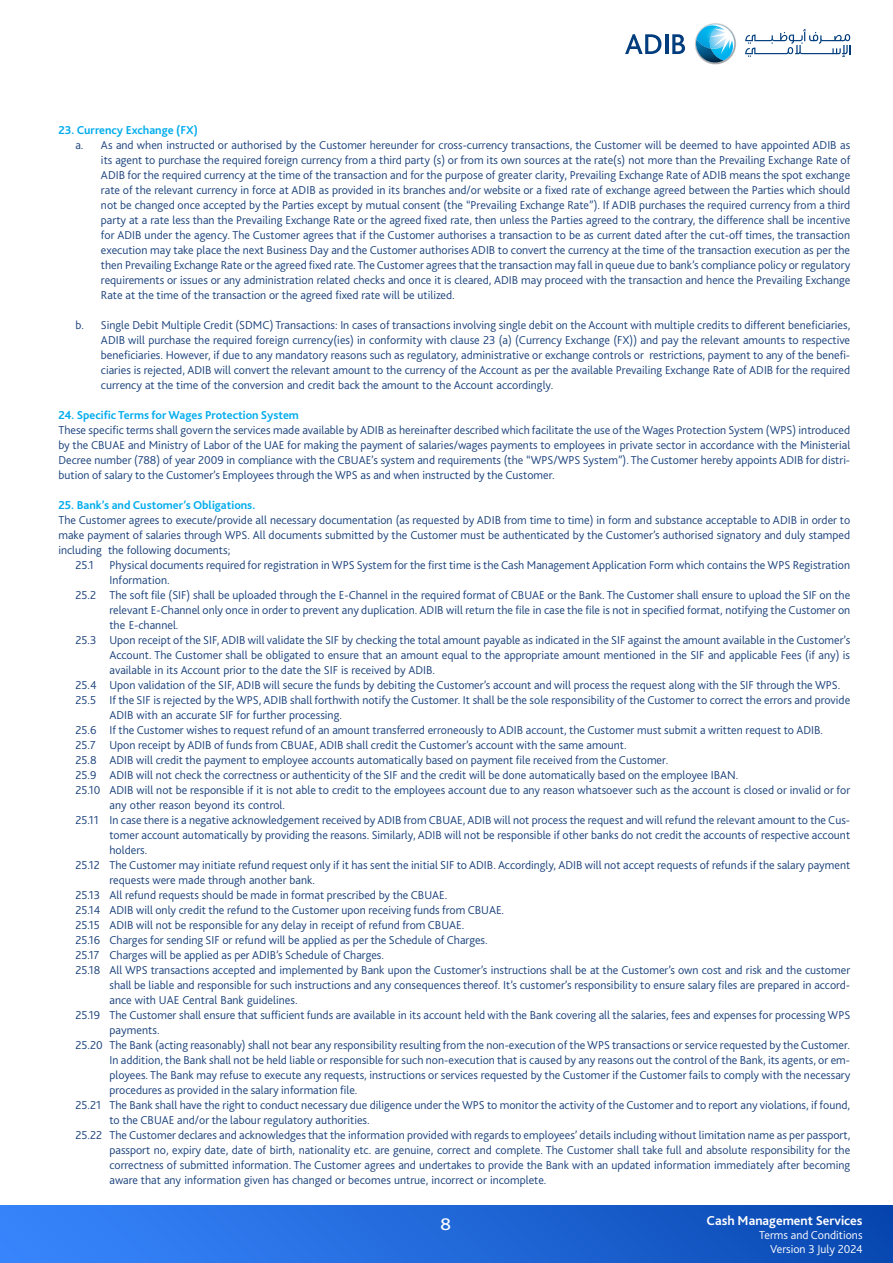
<style>
.page{position:relative;width:893px;height:1263px;background:#fff}
.page>*{position:absolute;margin:0;border:0;box-sizing:border-box;transform-origin:0 0}
.t1{font:17.7px "Bliss 2";color:#fff;scale:1.13 1}
.t2{font:700 13.5px "Bliss 2";color:#fff}
.t3{font:300 12px/15px "Bliss 2";color:#19407a;text-align:justify}
.t4{font:700 12px "Bliss 2";color:#00aced}
.t5{font:300 12px/14.4px "Bliss 2";color:#fff;text-align:right}
</style>
<div class="page">
<div style="left:0;top:1205px;width:893px;height:58px;background:linear-gradient(to right,#3987ff,#0948b1)"></div>
<svg style="left:625px;top:34px;width:36px;height:20px"></svg>
<hr style="left:665px;top:34px;width:3px;height:20px;background:#013d7d">
<svg style="left:672px;top:34px;width:13px;height:20px"></svg>
<svg style="left:745px;top:29px;width:105px;height:28px"></svg>
<svg style="left:695px;top:23px;width:41px;height:42px"></svg>
<p class="t4" style="left:58px;top:123px;width:141px">23. Currency Exchange (FX)</p>
<p class="t3" style="left:101px;top:137px;width:751px;text-indent:-26px">a. As and when instructed or authorised by the Customer hereunder for cross-currency transactions, the Customer will be deemed to have appointed ADIB as its agent to purchase the required foreign currency from a third party (s) or from its own sources at the rate(s) not more than the Prevailing Exchange Rate of ADIB for the required currency at the time of the transaction and for the purpose of greater clarity, Prevailing Exchange Rate of ADIB means the spot exchange rate of the relevant currency in force at ADIB as provided in its branches and/or website or a fixed rate of exchange agreed between the Parties which should not be changed once accepted by the Parties except by mutual consent (the “Prevailing Exchange Rate”). If ADIB purchases the required currency from a third party at a rate less than the Prevailing Exchange Rate or the agreed fixed rate, then unless the Parties agreed to the contrary, the difference shall be incentive for ADIB under the agency. The Customer agrees that if the Customer authorises a transaction to be as current dated after the cut-off times, the transaction execution may take place the next Business Day and the Customer authorises ADIB to convert the currency at the time of the transaction execution as per the then Prevailing Exchange Rate or the agreed fixed rate. The Customer agrees that the transaction may fall in queue due to bank’s compliance policy or regulatory requirements or issues or any administration related checks and once it is cleared, ADIB may proceed with the transaction and hence the Prevailing Exchange Rate at the time of the transaction or the agreed fixed rate will be utilized.</p>
<p class="t3" style="left:101px;top:317px;width:751px;text-indent:-26px">b. Single Debit Multiple Credit (SDMC) Transactions: In cases of transactions involving single debit on the Account with multiple credits to different beneficiaries, ADIB will purchase the required foreign currency(ies) in conformity with clause 23 (a) (Currency Exchange (FX)) and pay the relevant amounts to respective beneficiaries. However, if due to any mandatory reasons such as regulatory, administrative or exchange controls or restrictions, payment to any of the benefi&shy;ciaries is rejected, ADIB will convert the relevant amount to the currency of the Account as per the available Prevailing Exchange Rate of ADIB for the required currency at the time of the conversion and credit back the amount to the Account accordingly.</p>
<p class="t4" style="left:58px;top:408px;width:242px">24. Specific Terms for Wages Protection System</p>
<p class="t3" style="left:58px;top:422px;width:793px">These specific terms shall govern the services made available by ADIB as hereinafter described which facilitate the use of the Wages Protection System (WPS) introduced by the CBUAE and Ministry of Labor of the UAE for making the payment of salaries/wages payments to employees in private sector in accordance with the Ministerial Decree number (788) of year 2009 in compliance with the CBUAE’s system and requirements (the “WPS/WPS System”). The Customer hereby appoints ADIB for distri&shy;bution of salary to the Customer’s Employees through the WPS as and when instructed by the Customer.</p>
<p class="t4" style="left:58px;top:498px;width:198px">25. Bank’s and Customer’s Obligations.</p>
<p class="t3" style="left:58px;top:512px;width:793px">The Customer agrees to execute/provide all necessary documentation (as requested by ADIB from time to time) in form and substance acceptable to ADIB in order to make payment of salaries through WPS. All documents submitted by the Customer must be authenticated by the Customer’s authorised signatory and duly stamped including the following documents;</p>
<p class="t3" style="left:75px;top:557px;width:20px">25.1</p>
<p class="t3" style="left:109px;top:557px;width:742px">Physical documents required for registration in WPS System for the first time is the Cash Management Application Form which contains the WPS Registration<br>Information.</p>
<p class="t3" style="left:109px;top:587px;width:742px;text-indent:-34px">25.2 The soft file (SIF) shall be uploaded through the E-Channel in the required format of CBUAE or the Bank. The Customer shall ensure to upload the SIF on the relevant E-Channel only once in order to prevent any duplication. ADIB will return the file in case the file is not in specified format, notifying the Customer on the E-channel.</p>
<p class="t3" style="left:109px;top:632px;width:742px;text-indent:-34px">25.3 Upon receipt of the SIF, ADIB will validate the SIF by checking the total amount payable as indicated in the SIF against the amount available in the Customer’s Account. The Customer shall be obligated to ensure that an amount equal to the appropriate amount mentioned in the SIF and applicable Fees (if any) is available in its Account prior to the date the SIF is received by ADIB.</p>
<p class="t3" style="left:75px;top:677px;width:766px">25.4 Upon validation of the SIF, ADIB will secure the funds by debiting the Customer’s account and will process the request along with the SIF through the WPS.</p>
<p class="t3" style="left:109px;top:692px;width:742px;text-indent:-34px">25.5 If the SIF is rejected by the WPS, ADIB shall forthwith notify the Customer. It shall be the sole responsibility of the Customer to correct the errors and provide<br>ADIB with an accurate SIF for further processing.</p>
<p class="t3" style="left:75px;top:722px;width:749px">25.6 If the Customer wishes to request refund of an amount transferred erroneously to ADIB account, the Customer must submit a written request to ADIB.</p>
<p class="t3" style="left:75px;top:737px;width:553px">25.7 Upon receipt by ADIB of funds from CBUAE, ADIB shall credit the Customer’s account with the same amount.</p>
<p class="t3" style="left:75px;top:752px;width:594px">25.8 ADIB will credit the payment to employee accounts automatically based on payment file received from the Customer.</p>
<p class="t3" style="left:75px;top:767px;width:664px">25.9 ADIB will not check the correctness or authenticity of the SIF and the credit will be done automatically based on the employee IBAN.</p>
<p class="t3" style="left:109px;top:782px;width:742px;text-indent:-34px">25.10 ADIB will not be responsible if it is not able to credit to the employees account due to any reason whatsoever such as the account is closed or invalid or for any other reason beyond its control.</p>
<p class="t3" style="left:109px;top:812px;width:742px;text-indent:-34px">25.11 In case there is a negative acknowledgement received by ADIB from CBUAE, ADIB will not process the request and will refund the relevant amount to the Cus&shy;tomer account automatically by providing the reasons. Similarly, ADIB will not be responsible if other banks do not credit the accounts of respective account holders.</p>
<p class="t3" style="left:109px;top:857px;width:742px;text-indent:-34px">25.12 The Customer may initiate refund request only if it has sent the initial SIF to ADIB. Accordingly, ADIB will not accept requests of refunds if the salary payment requests were made through another bank.</p>
<p class="t3" style="left:75px;top:887px;width:373px">25.13 All refund requests should be made in format prescribed by the CBUAE.</p>
<p class="t3" style="left:75px;top:902px;width:430px">25.14 ADIB will only credit the refund to the Customer upon receiving funds from CBUAE.</p>
<p class="t3" style="left:75px;top:917px;width:390px">25.15 ADIB will not be responsible for any delay in receipt of refund from CBUAE.</p>
<p class="t3" style="left:75px;top:932px;width:414px">25.16 Charges for sending SIF or refund will be applied as per the Schedule of Charges.</p>
<p class="t3" style="left:75px;top:947px;width:310px">25.17 Charges will be applied as per ADIB’s Schedule of Charges.</p>
<p class="t3" style="left:109px;top:962px;width:742px;text-indent:-34px">25.18 All WPS transactions accepted and implemented by Bank upon the Customer’s instructions shall be at the Customer’s own cost and risk and the customer shall be liable and responsible for such instructions and any consequences thereof. It’s customer’s responsibility to ensure salary files are prepared in accord&shy;ance with UAE Central Bank guidelines.</p>
<p class="t3" style="left:109px;top:1007px;width:742px;text-indent:-34px">25.19 The Customer shall ensure that sufficient funds are available in its account held with the Bank covering all the salaries, fees and expenses for processing WPS payments.</p>
<p class="t3" style="left:109px;top:1037px;width:742px;text-indent:-34px">25.20 The Bank (acting reasonably) shall not bear any responsibility resulting from the non-execution of the WPS transactions or service requested by the Customer.<br>In addition, the Bank shall not be held liable or responsible for such non-execution that is caused by any reasons out the control of the Bank, its agents, or em&shy;ployees. The Bank may refuse to execute any requests, instructions or services requested by the Customer if the Customer fails to comply with the necessary procedures as provided in the salary information file.</p>
<p class="t3" style="left:109px;top:1097px;width:742px;text-indent:-34px">25.21 The Bank shall have the right to conduct necessary due diligence under the WPS to monitor the activity of the Customer and to report any violations, if found, to the CBUAE and/or the labour regulatory authorities.</p>
<p class="t3" style="left:109px;top:1127px;width:742px;text-indent:-34px">25.22 The Customer declares and acknowledges that the information provided with regards to employees’ details including without limitation name as per passport, passport no, expiry date, date of birth, nationality etc. are genuine, correct and complete. The Customer shall take full and absolute responsibility for the correctness of submitted information. The Customer agrees and undertakes to provide the Bank with an updated information immediately after becoming aware that any information given has changed or becomes untrue, incorrect or incomplete.</p>
<h1 class="t1" style="left:440px;top:1213px;width:11px">8</h1>
<p class="t2" style="left:707px;top:1212px;width:157px">Cash Management Services</p>
<p class="t5" style="left:759px;top:1227px;width:105px">Terms and Conditions<br>Version 3 July 2024</p>
</div>
